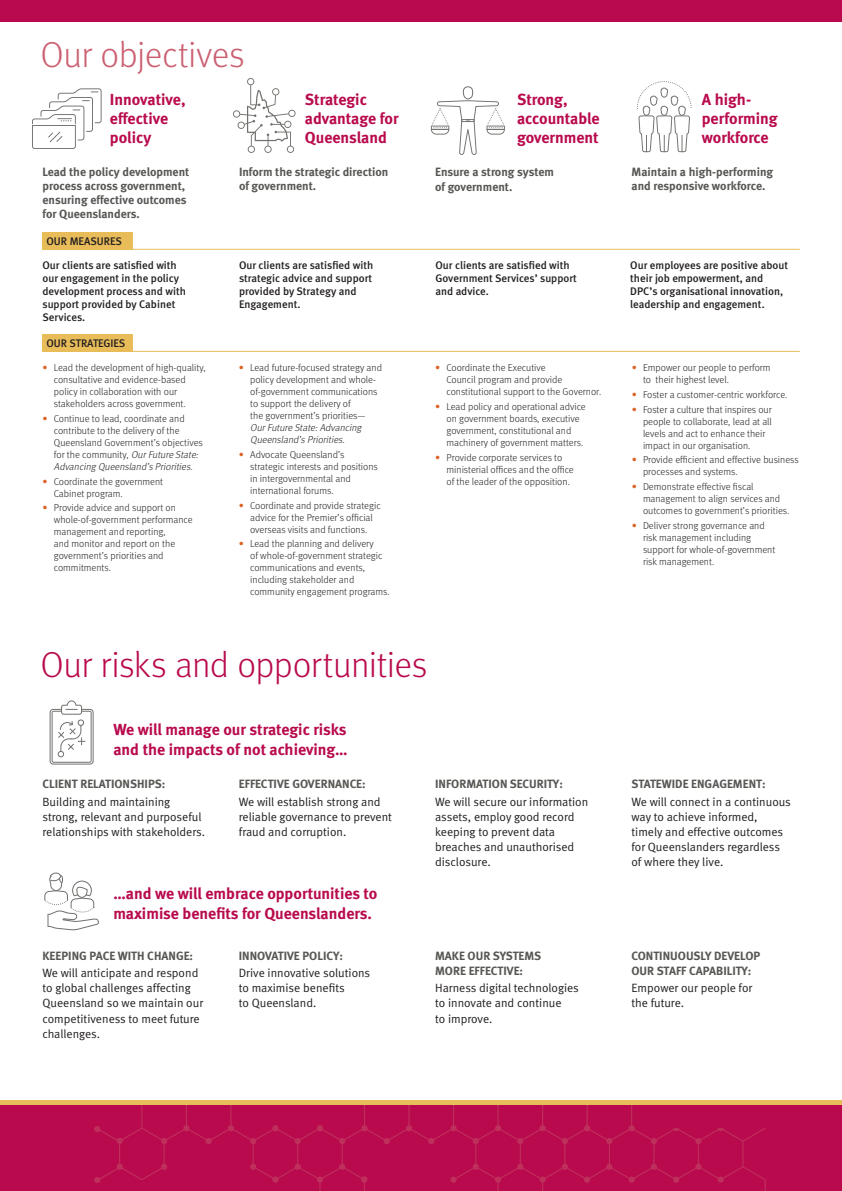
<style>
.page{position:relative;width:842px;height:1191px;background:#fff}
.page>*{position:absolute;margin:0;border:0;box-sizing:border-box;transform-origin:0 0}
.t1{font:300 36px "Meta";letter-spacing:-.02em;color:#b80a4d}
.t2{font:300 36px "Meta";letter-spacing:-.01em;color:#cb6072}
.t3{font:700 16px/19.2px "Meta";color:#b80a4d}
.t4{font:12px/15px "Meta Normal";color:#231f20}
.t5{font:700 12px/14px "Meta";color:#575854}
.t6{font:500 11px/13px "Meta";color:#231f20}
.t7{font:300 10px/12px "Meta";color:#231f20}
.t8{font:italic 300 10px/12px "Meta";color:#231f20}
.s1{font-family:"Meta Normal";font-weight:400;color:#dd6327}
.s2{font-style:italic}
</style>
<div class="page">
<svg style="left:637px;top:81px;width:55px;height:71px"></svg>
<div style="left:0;top:1100px;width:842px;height:6px;background:#e8bc59"></div>
<div style="left:0;top:1106px;width:842px;height:85px;background:#b80a4d"></div>
<svg style="left:119px;top:1106px;width:647px;height:85px"></svg>
<div style="left:361px;top:1176px;width:7px;height:6px;background:#bf2f5c;border-radius:50%"></div>
<svg style="left:100px;top:1163px;width:23px;height:17px"></svg>
<svg style="left:94px;top:1126px;width:29px;height:17px"></svg>
<div style="left:94px;top:1176px;width:6px;height:7px;background:#bf2f5c;border-radius:50%"></div>
<svg style="left:32px;top:88px;width:70px;height:61px"></svg>
<svg style="left:50px;top:700px;width:44px;height:64px"></svg>
<svg style="left:44px;top:872px;width:55px;height:58px"></svg>
<svg style="left:431px;top:86px;width:74px;height:69px"></svg>
<svg style="left:233px;top:78px;width:63px;height:75px"></svg>
<hr style="left:43px;top:351px;width:756px;height:1px;background:#e8bc59">
<div style="left:42px;top:334px;width:91px;height:17px;background:#e8bc59"></div>
<hr style="left:43px;top:249px;width:756px;height:1px;background:#e8bc59">
<div style="left:42px;top:232px;width:91px;height:17px;background:#e8bc59"></div>
<div style="left:0;top:0;width:842px;height:21px;background:#b80a4d"></div>
<h1 class="t2" style="left:41px;top:34px;width:206px">Our objectives</h1>
<h2 class="t3" style="left:110px;top:89px;width:77px">Innovative, effective policy</h2>
<h2 class="t3" style="left:305px;top:89px;width:95px">Strategic advantage for<br>Queensland</h2>
<h2 class="t3" style="left:517px;top:89px;width:84px">Strong, accountable government</h2>
<h2 class="t3" style="left:702px;top:89px;width:77px">A high&shy;performing workforce</h2>
<p class="t5" style="left:43px;top:165px;width:148px">Lead the policy development process across government, ensuring effective outcomes for Queenslanders.</p>
<p class="t5" style="left:239px;top:165px;width:151px">Inform the strategic direction of government.</p>
<p class="t5" style="left:435px;top:164px;width:120px;line-height:15px">Ensure a strong system of government.</p>
<p class="t5" style="left:632px;top:165px;width:143px">Maintain a high-performing and responsive workforce.</p>
<p class="t6" style="left:47px;top:235px;width:77px">OUR MEASURES</p>
<p class="t6" style="left:43px;top:259px;width:145px">Our clients are satisfied with our engagement in the policy development process and with support provided by Cabinet<br>Services.</p>
<p class="t6" style="left:239px;top:259px;width:136px">Our clients are satisfied with strategic advice and support provided by Strategy and<br>Engagement.</p>
<p class="t6" style="left:435px;top:259px;width:143px">Our clients are satisfied with<br>Government Services’ support and advice.</p>
<p class="t6" style="left:630px;top:259px;width:159px">Our employees are positive about their job empowerment, and<br>DPC’s organisational innovation, leadership and engagement.</p>
<p class="t6" style="left:47px;top:337px;width:80px">OUR STRATEGIES</p>
<p class="t7" style="left:54px;top:361px;width:153px;text-indent:-11px"><span class="s1">•</span> Lead the development of high‑quality, consultative and evidence‑based policy in collaboration with our stakeholders across government.</p>
<p class="t7" style="left:54px;top:412px;width:151px;text-indent:-11px"><span class="s1">•</span> Continue to lead, coordinate and contribute to the delivery of the Queensland Government’s objectives for the community, <span class="s2">OurFuture State:<br>Advancing Queensland’sPriorities.</span></p>
<p class="t7" style="left:54px;top:475px;width:111px;text-indent:-11px"><span class="s1">•</span> Coordinate the government<br>Cabinet program.</p>
<p class="t7" style="left:54px;top:502px;width:140px;text-indent:-11px"><span class="s1">•</span> Provide advice and support on whole-of-government performance management and reporting,<br>and monitor and report on the government’s priorities and commitments.</p>
<p class="t7" style="left:250px;top:361px;width:133px;text-indent:-11px"><span class="s1">•</span> Lead future-focused strategy and policy development and whole&shy;of-government communications to support the delivery of<br>the government’s priorities—</p>
<p class="t8" style="left:250px;top:421px;width:115px">OurFuture State:Advancing<br>Queensland’s Priorities.</p>
<p class="t7" style="left:250px;top:448px;width:129px;text-indent:-11px"><span class="s1">•</span> Advocate Queensland’s strategic interests and positions in intergovernmental and international forums.</p>
<p class="t7" style="left:239px;top:499px;width:143px;text-align:center"><span class="s1">•</span> Coordinate and provide strategic advice for the Premier’s official overseas visits and functions.</p>
<p class="t7" style="left:250px;top:538px;width:141px;text-indent:-11px"><span class="s1">•</span> Lead the planning and delivery<br>of whole-of-government strategic communications and events, including stakeholder and community engagement programs.</p>
<p class="t7" style="left:446px;top:361px;width:156px;text-indent:-11px"><span class="s1">•</span> Coordinate the Executive<br>Council program and provide constitutional support to the Governor.</p>
<p class="t7" style="left:446px;top:400px;width:141px;text-indent:-11px"><span class="s1">•</span> Lead policy and operational advice on government boards, executive government, constitutional and machinery of government matters.</p>
<p class="t7" style="left:446px;top:451px;width:129px;text-indent:-11px"><span class="s1">•</span> Provide corporate services to ministerial offices and the office of the leader of the opposition.</p>
<h1 class="t1" style="left:40px;top:644px;width:389px">Our risks and opportunities</h1>
<h2 class="t3" style="left:113px;top:718px;width:236px;line-height:20px">We will manage our strategic risks and the impacts of not achieving…</h2>
<p class="t5" style="left:43px;top:777px;width:124px">CLIENT RELATIONSHIPS:</p>
<p class="t4" style="left:43px;top:794px;width:164px">Building and maintaining strong, relevant and purposeful relationships with stakeholders.</p>
<p class="t5" style="left:239px;top:777px;width:128px">EFFECTIVE GOVERNANCE:</p>
<p class="t4" style="left:239px;top:794px;width:155px">We will establish strong and reliable governance to prevent fraud and corruption.</p>
<h2 class="t3" style="left:113px;top:883px;width:266px;line-height:20px">…and we will embrace opportunities to maximise benefits for Queenslanders.</h2>
<p class="t5" style="left:435px;top:777px;width:129px">INFORMATION SECURITY:</p>
<p class="t4" style="left:435px;top:794px;width:155px">We will secure our information assets, employ good record keeping to prevent data breaches and unauthorised disclosure.</p>
<p class="t5" style="left:43px;top:948px;width:152px">KEEPING PACE WITH CHANGE:</p>
<p class="t4" style="left:43px;top:965px;width:162px">We will anticipate and respond to global challenges affecting<br>Queensland so we maintain our competitiveness to meet future challenges.</p>
<p class="t5" style="left:239px;top:948px;width:106px">INNOVATIVE POLICY:</p>
<p class="t4" style="left:239px;top:965px;width:133px">Drive innovative solutions to maximise benefits<br>to Queensland.</p>
<p class="t5" style="left:435px;top:947px;width:108px;line-height:15px">MAKE OUR SYSTEMS<br>MORE EFFECTIVE:</p>
<p class="t4" style="left:435px;top:980px;width:145px">Harness digital technologies to innovate and continue<br>to improve.</p>
<p class="t7" style="left:643px;top:361px;width:129px;text-indent:-11px"><span class="s1">•</span> Empower our people to perform to their highest level.</p>
<p class="t7" style="left:632px;top:388px;width:157px"><span class="s1">•</span> Foster a customer-centric workforce.</p>
<p class="t7" style="left:643px;top:403px;width:130px;text-indent:-11px"><span class="s1">•</span> Foster a culture that inspires our people to collaborate, lead at all levels and act to enhance their impact in our organisation.</p>
<p class="t7" style="left:643px;top:454px;width:157px;text-indent:-11px"><span class="s1">•</span> Provide efficient and effective business processes and systems.</p>
<p class="t7" style="left:643px;top:481px;width:148px;text-indent:-11px"><span class="s1">•</span> Demonstrate effective fiscal management to align services and outcomes to government’s priorities.</p>
<p class="t7" style="left:643px;top:519px;width:134px;text-indent:-11px"><span class="s1">•</span> Deliver strong governance and risk management including support for whole-of-government risk management.</p>
<p class="t5" style="left:631px;top:777px;width:136px">STATEWIDE ENGAGEMENT:</p>
<p class="t4" style="left:631px;top:794px;width:161px">We will connect in a continuous way to achieve informed, timely and effective outcomes for Queenslanders regardless of where they live.</p>
<p class="t5" style="left:631px;top:947px;width:130px;line-height:15px">CONTINUOUSLY DEVELOP<br>OUR STAFF CAPABILITY:</p>
<p class="t4" style="left:631px;top:980px;width:122px">Empower our people for the future.</p>
</div>
